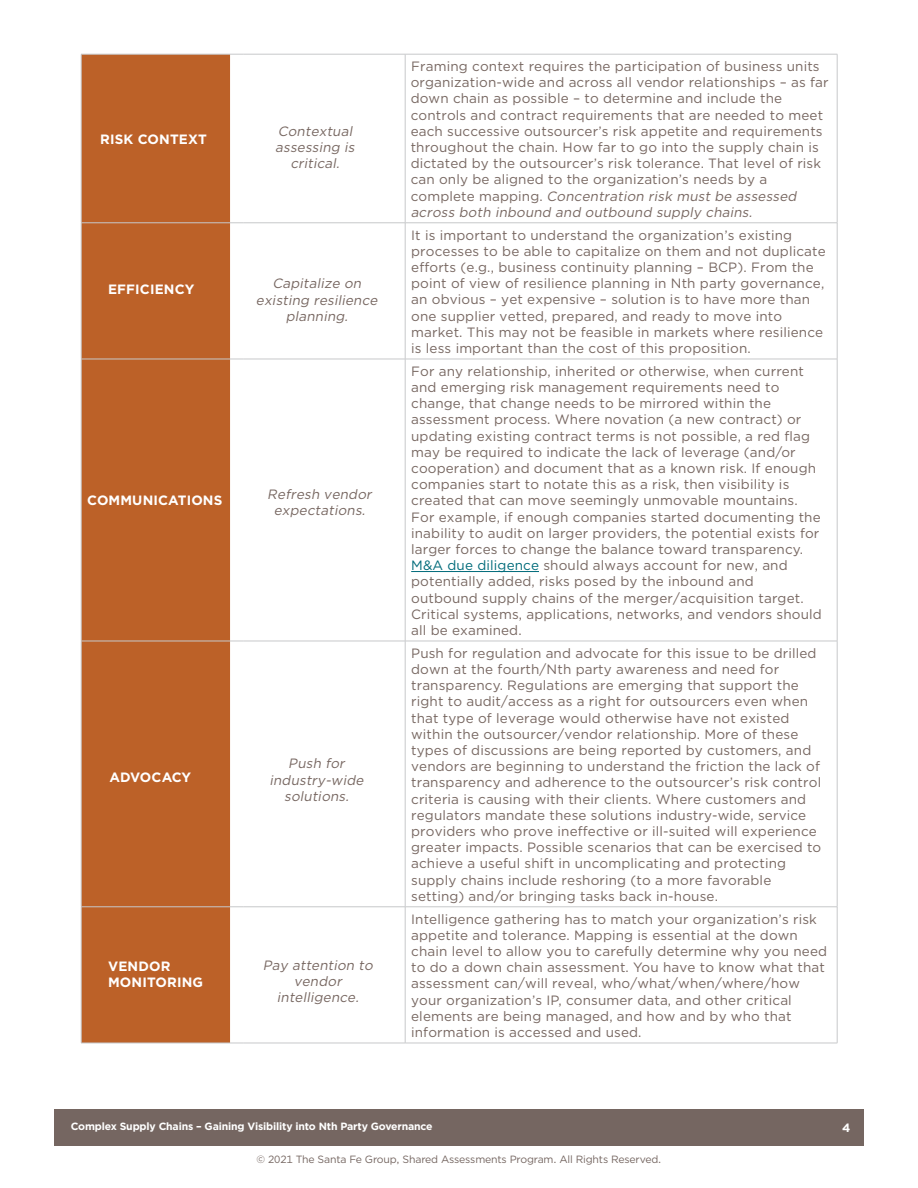
<style>
.page{position:relative;width:918px;height:1188px;background:#fff}
.page>*{position:absolute;margin:0;border:0;box-sizing:border-box;transform-origin:0 0}
.t1{font:13.5px/16.2px "Gotham";letter-spacing:.01em;color:#776761}
.t2{font:italic 13.5px/16.2px "Gotham";color:#776761;text-align:center}
.t3{font:700 13.5px/16.2px "Gotham";letter-spacing:.01em;color:#fff}
.t4{font:700 13.5px "Gotham";letter-spacing:-.035em;color:#fff}
.t5{font:700 12px "Gotham";color:#fff}
.t6{font:10.5px "Gotham";letter-spacing:-.015em;color:#756661}
.t7{font:700 10.5px "Gotham";letter-spacing:-.015em;color:#fff}
.s1{font-style:italic}
.s2{color:#006b7a}
</style>
<div class="page">
<div style="left:54px;top:1109px;width:810px;height:37px;background:#756661"></div>
<div style="left:82px;top:55px;width:148px;height:988px;background:#bc6128"></div>
<hr style="left:81px;top:54px;width:162px;height:1px;background:#c7c8ca">
<hr style="left:81px;top:54px;width:1px;height:169px;background:#c7c8ca">
<hr style="left:243px;top:54px;width:162px;height:1px;background:#c7c8ca">
<hr style="left:405px;top:54px;width:432px;height:1px;background:#c7c8ca">
<hr style="left:405px;top:54px;width:1px;height:169px;background:#c7c8ca">
<hr style="left:837px;top:54px;width:1px;height:169px;background:#c7c8ca">
<hr style="left:81px;top:223px;width:162px;height:1px;background:#c7c8ca">
<hr style="left:81px;top:223px;width:1px;height:136px;background:#c7c8ca">
<hr style="left:243px;top:223px;width:162px;height:1px;background:#c7c8ca">
<hr style="left:405px;top:223px;width:432px;height:1px;background:#c7c8ca">
<hr style="left:405px;top:223px;width:1px;height:136px;background:#c7c8ca">
<hr style="left:837px;top:223px;width:1px;height:136px;background:#c7c8ca">
<hr style="left:81px;top:359px;width:162px;height:1px;background:#c7c8ca">
<hr style="left:81px;top:359px;width:1px;height:282px;background:#c7c8ca">
<hr style="left:243px;top:359px;width:162px;height:1px;background:#c7c8ca">
<hr style="left:405px;top:359px;width:432px;height:1px;background:#c7c8ca">
<hr style="left:405px;top:359px;width:1px;height:282px;background:#c7c8ca">
<hr style="left:837px;top:359px;width:1px;height:282px;background:#c7c8ca">
<hr style="left:81px;top:641px;width:162px;height:1px;background:#c7c8ca">
<hr style="left:81px;top:641px;width:1px;height:266px;background:#c7c8ca">
<hr style="left:243px;top:641px;width:162px;height:1px;background:#c7c8ca">
<hr style="left:405px;top:641px;width:432px;height:1px;background:#c7c8ca">
<hr style="left:405px;top:641px;width:1px;height:266px;background:#c7c8ca">
<hr style="left:837px;top:641px;width:1px;height:266px;background:#c7c8ca">
<hr style="left:81px;top:907px;width:162px;height:1px;background:#c7c8ca">
<hr style="left:81px;top:907px;width:1px;height:136px;background:#c7c8ca">
<hr style="left:243px;top:907px;width:162px;height:1px;background:#c7c8ca">
<hr style="left:405px;top:907px;width:432px;height:1px;background:#c7c8ca">
<hr style="left:405px;top:907px;width:1px;height:136px;background:#c7c8ca">
<hr style="left:837px;top:907px;width:1px;height:136px;background:#c7c8ca">
<hr style="left:81px;top:1043px;width:162px;height:1px;background:#c7c8ca">
<hr style="left:243px;top:1043px;width:162px;height:1px;background:#c7c8ca">
<hr style="left:405px;top:1043px;width:432px;height:1px;background:#c7c8ca">
<hr style="left:411px;top:571px;width:128px;height:1px;background:#006b7a">
<p class="t3" style="left:100px;top:131px;width:108px">RISK CONTEXT</p>
<p class="t2" style="left:275px;top:122px;width:84px">Contextual assessing is critical.</p>
<p class="t3" style="left:108px;top:281px;width:88px">EFFICIENCY</p>
<p class="t2" style="left:256px;top:275px;width:126px">Capitalize on existing resilience planning.</p>
<p class="t3" style="left:87px;top:492px;width:137px">COMMUNICATIONS</p>
<p class="t2" style="left:267px;top:486px;width:109px">Refresh vendor expectations.</p>
<p class="t4" style="left:109px;top:768px;width:83px">ADVOCACY</p>
<p class="t2" style="left:270px;top:755px;width:98px">Push for industry-wide solutions.</p>
<p class="t3" style="left:108px;top:958px;width:96px">VENDOR<br>MONITORING</p>
<p class="t2" style="left:263px;top:957px;width:115px">Pay attention to vendor intelligence.</p>
<p class="t1" style="left:411px;top:58px;width:419px">Framing context requires the participation of business units organization-wide and across all vendor relationships – as far down chain as possible – to determine and include the controls and contract requirements that are needed to meet each successive outsourcer’s risk appetite and requirements throughout the chain. How far to go into the supply chain is dictated by the outsourcer’s risk tolerance. That level of risk can only be aligned to the organization’s needs by a<br>c o m p l e t e m a p p i n g . <span class="s1">Concentration risk must be assessed across both inbound and outbound supply chains.</span></p>
<p class="t1" style="left:411px;top:226px;width:416px">It is important to understand the organization’s existing processes to be able to capitalize on them and not duplicate efforts (e.g., business continuity planning – BCP). From the point of view of resilience planning in Nth party governance, an obvious – yet expensive – solution is to have more than one supplier vetted, prepared, and ready to move into market. This may not be feasible in markets where resilience is less important than the cost of this proposition.</p>
<p class="t1" style="left:411px;top:363px;width:412px">For any relationship, inherited or otherwise, when current and emerging risk management requirements need to change, that change needs to be mirrored within the assessment process. Where novation (a new contract) or updating existing contract terms is not possible, a red flag may be required to indicate the lack of leverage (and/or cooperation) and document that as a known risk. If enough companies start to notate this as a risk, then visibility is created that can move seemingly unmovable mountains.<br>For example, if enough companies started documenting the inability to audit on larger providers, the potential exists for larger forces to change the balance toward transparency.<br><span class="s2">M&amp;A due diligence</span> should always account for new, and potentially added, risks posed by the inbound and outbound supply chains of the merger/acquisition target.<br>Critical systems, applications, networks, and vendors should all be examined.</p>
<p class="t1" style="left:411px;top:645px;width:412px">Push for regulation and advocate for this issue to be drilled down at the fourth/Nth party awareness and need for transparency. Regulations are emerging that support the right to audit/access as a right for outsourcers even when that type of leverage would otherwise have not existed within the outsourcer/vendor relationship. More of these types of discussions are being reported by customers, and vendors are beginning to understand the friction the lack of transparency and adherence to the outsourcer’s risk control criteria is causing with their clients. Where customers and regulators mandate these solutions industry-wide, service providers who prove ineffective or ill-suited will experience greater impacts. Possible scenarios that can be exercised to achieve a useful shift in uncomplicating and protecting supply chains include reshoring (to a more favorable setting) and/or bringing tasks back in-house.</p>
<p class="t1" style="left:411px;top:910px;width:417px">Intelligence gathering has to match your organization’s risk appetite and tolerance. Mapping is essential at the down chain level to allow you to carefully determine why you need to do a down chain assessment. You have to know what that assessment can/will reveal, who/what/when/where/how your organization’s IP, consumer data, and other critical elements are being managed, and how and by who that information is accessed and used.</p>
<p class="t7" style="left:71px;top:1120px;width:363px">Complex Supply Chains – Gaining Visibility into Nth Party Governance</p>
<p class="t5" style="left:842px;top:1119px;width:10px">4</p>
<p class="t6" style="left:257px;top:1152px;width:406px">© 2021 The Santa Fe Group, Shared Assessments Program. All Rights Reserved.</p>
</div>
